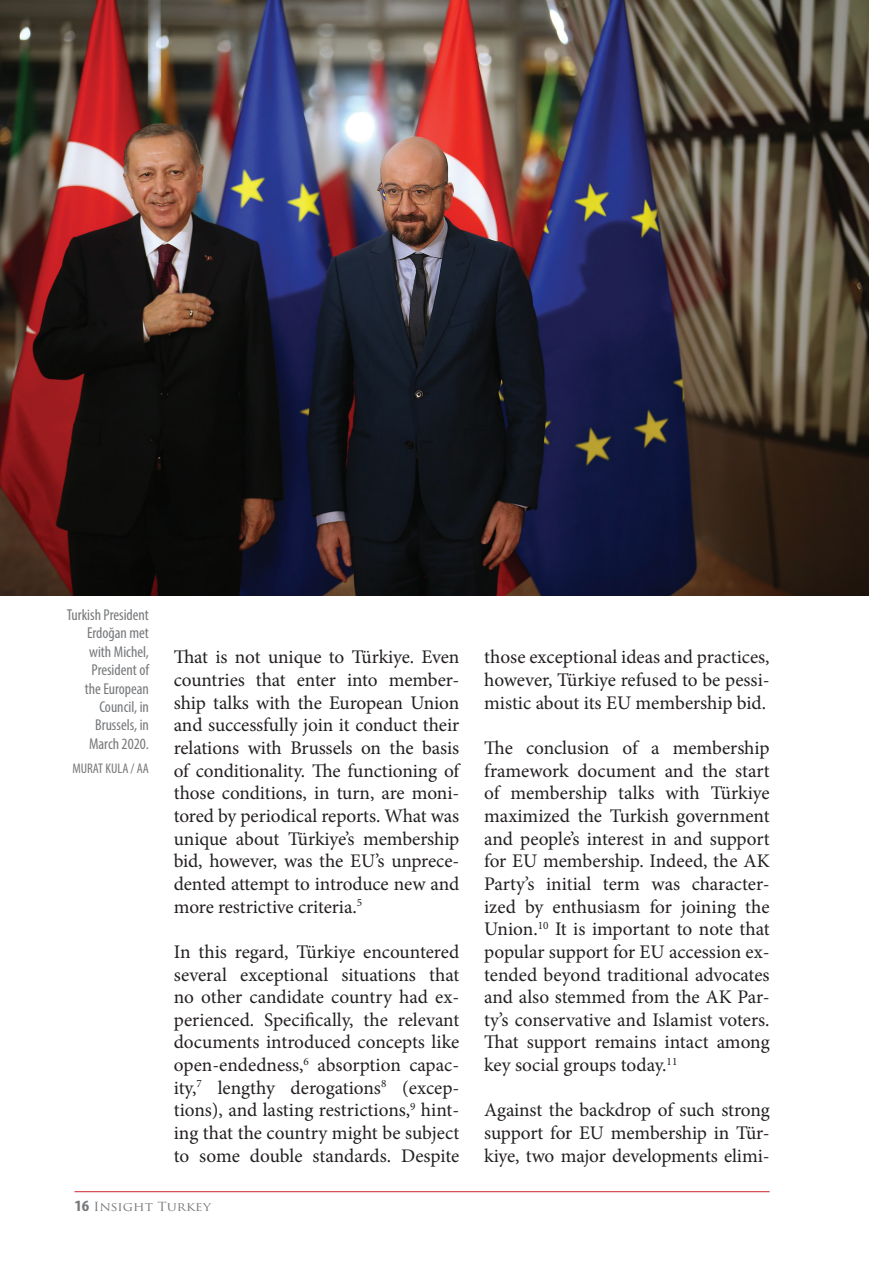
<style>
.page{position:relative;width:869px;height:1261px;background:#fff}
.page>*{position:absolute;margin:0;border:0;box-sizing:border-box;transform-origin:0 0}
.t1{font:19.25px/22.6px "Minion Pro";letter-spacing:-.005em;color:#231f20;text-align:justify}
.t2{font:condensed 15.75px/18.4px "Myriad Pro";color:#76787b;text-align:right}
.t3{font:condensed 14px "Myriad Pro";color:#76787b}
.t4{font:12.25px "Trajan Pro";color:#76787b;scale:1.11 1}
.s1{font-family:"Myriad Pro";font-weight:700;font-stretch:condensed;font-size:15.75px}
</style>
<div class="page">
<hr style="left:74px;top:1190px;width:695px;height:1px;background:#d1232a">
<img style="left:0;top:0;width:868px;height:595px">
<p class="t2" style="left:67px;top:605px;width:84px">Turkish President<br>Erdoğan met with Michel,<br>President of<br>the European<br>Council, in<br>Brussels, in<br>March 2020.</p>
<p class="t3" style="left:72px;top:759px;width:78px">MURAT KULA / AA</p>
<p class="t1" style="left:174px;top:646px;width:287px">That is not unique to Türkiye. Even countries that enter into member&shy;ship talks with the European Union and successfully join it conduct their relations with Brussels on the basis of conditionality. The functioning of those conditions, in turn, are moni&shy;tored by periodical reports. What was unique about Türkiye’s membership bid, however, was the EU’s unprece&shy;dented attempt to introduce new and more restrictive criteria.<sup>5</sup></p>
<p class="t1" style="left:174px;top:940px;width:287px">In this regard, Türkiye encountered several exceptional situations that no other candidate country had ex&shy;perienced. Specifically, the relevant documents introduced concepts like open-endedness,<sup>6</sup> absorption capac&shy;ity,<sup>7</sup> lengthy derogations<sup>8</sup> (excep&shy;tions), and lasting restrictions,<sup>9</sup> hint&shy;ing that the country might be subject to some double standards. Despite</p>
<p class="t4" style="left:74px;top:1198px;width:124px"><span class="s1">16</span> Insight Turkey</p>
<p class="t1" style="left:484px;top:646px;width:287px">those exceptional ideas and practices, however, Türkiye refused to be pessi&shy;mistic about its EU membership bid.</p>
<p class="t1" style="left:484px;top:736px;width:287px">The conclusion of a membership framework document and the start of membership talks with Türkiye maximized the Turkish government and people’s interest in and support for EU membership. Indeed, the AK Party’s initial term was character&shy;ized by enthusiasm for joining the Union.<sup>10</sup> It is important to note that popular support for EU accession ex&shy;tended beyond traditional advocates and also stemmed from the AK Par&shy;ty’s conservative and Islamist voters.<br>That support remains intact among key social groups today.<sup>11</sup></p>
<p class="t1" style="left:484px;top:1098px;width:287px">Against the backdrop of such strong support for EU membership in Tür&shy;kiye, two major developments elimi-</p>
</div>
